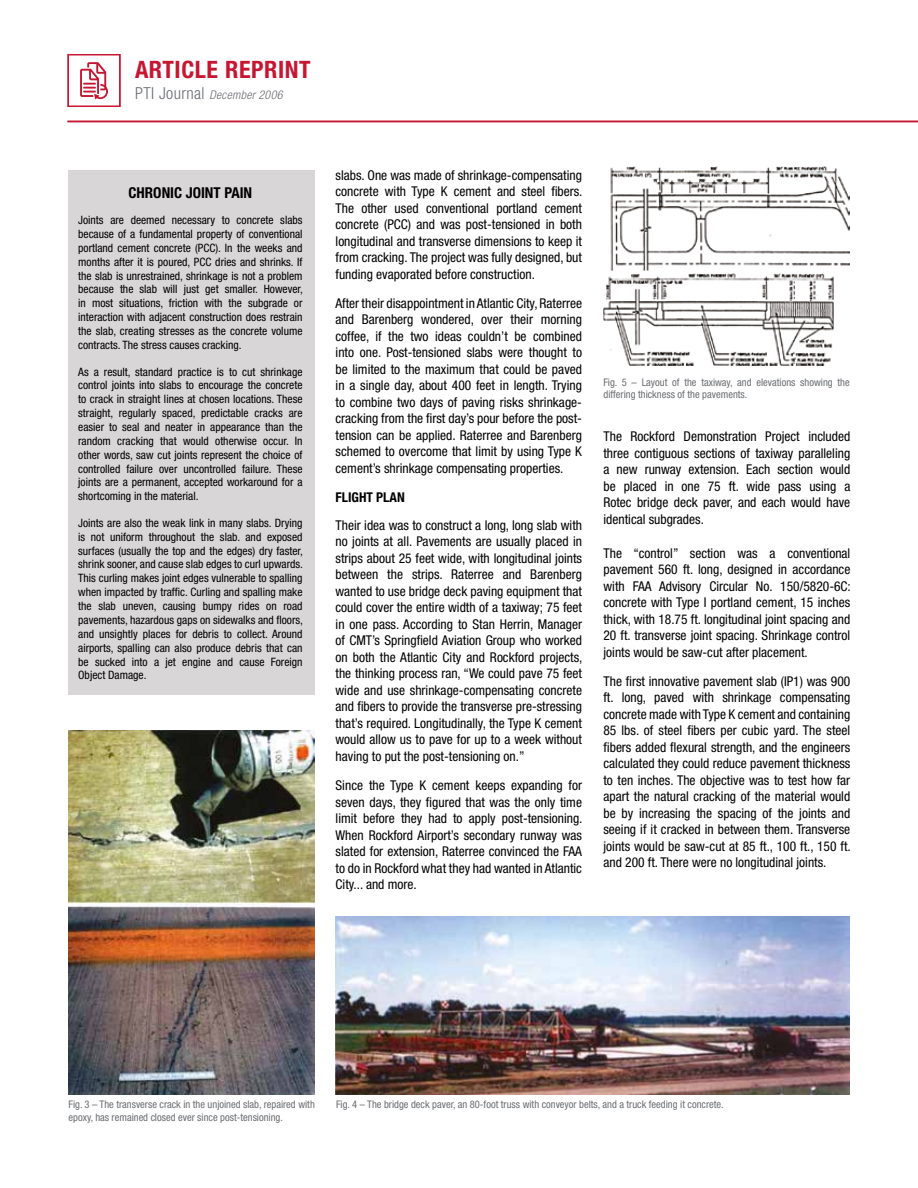
<style>
.page{position:relative;width:918px;height:1188px;background:#fff}
.page>*{position:absolute;margin:0;border:0;box-sizing:border-box;transform-origin:0 0}
.t1{font:700 condensed 24px "Helvetica Neue LT Std";letter-spacing:.025em;color:#c61632}
.t2{font:700 condensed 15px "Helvetica Neue LT Std";color:#000}
.t3{font:condensed 13.5px/16.5px "Helvetica Neue LT Std";color:#000;text-align:justify}
.t4{font:700 condensed 13.5px "Helvetica Neue LT Std";color:#000}
.t5{font:italic 300 condensed 12px "Helvetica Neue LT Std";letter-spacing:.025em;color:#6a6d71}
.t6{font:condensed 11.55px/13.8px "Helvetica Neue LT Std";color:#000;text-align:justify}
.t7{font:condensed 10.5px/12.6px "Helvetica Neue LT Std";color:#6a6d71}
.s1{font-style:normal;font-size:16.5px}
</style>
<div class="page">
<div style="left:68px;top:170px;width:247px;height:525px;background:#d9d6d7"></div>
<img style="left:603px;top:167px;width:247px;height:199px">
<img style="left:336px;top:917px;width:514px;height:178px">
<img style="left:68px;top:730px;width:246px;height:365px">
<hr style="left:68px;top:121px;width:850px;height:1px;background:#c61632">
<div style="left:68px;top:54px;width:53px;height:53px;background:#fff;border:2px solid #c61632"></div>
<svg style="left:80px;top:62px;width:28px;height:37px"></svg>
<h1 class="t1" style="left:135px;top:55px;width:177px">ARTICLE REPRINT</h1>
<p class="t5" style="left:135px;top:88px;width:149px"><span class="s1">PTI Journal</span> December 2006</p>
<p class="t2" style="left:129px;top:183px;width:125px">CHRONIC JOINT PAIN</p>
<p class="t6" style="left:78px;top:213px;width:226px">Joints are deemed necessary to concrete slabs because of a fundamental property of conventional portland cement concrete (PCC). In the weeks and months after it is poured, PCC dries and shrinks. If the slab is unrestrained, shrinkage is not a problem because the slab will just get smaller. However, in most situations, friction with the subgrade or interaction with adjacent construction does restrain the slab, creating stresses as the concrete volume contracts. The stress causes cracking.</p>
<p class="t6" style="left:78px;top:364px;width:226px">As a result, standard practice is to cut shrinkage control joints into slabs to encourage the concrete to crack in straight lines at chosen locations. These straight, regularly spaced, predictable cracks are easier to seal and neater in appearance than the random cracking that would otherwise occur. In other words, saw cut joints represent the choice of controlled failure over uncontrolled failure. These joints are a permanent, accepted workaround for a shortcoming in the material.</p>
<p class="t6" style="left:78px;top:516px;width:226px">Joints are also the weak link in many slabs. Drying is not uniform throughout the slab. and exposed surfaces (usually the top and the edges) dry faster, shrink sooner, and cause slab edges to curl upwards.<br>This curling makes joint edges vulnerable to spalling when impacted by traffic. Curling and spalling make the slab uneven, causing bumpy rides on road pavements, hazardous gaps on sidewalks and floors, and unsightly places for debris to collect. Around airports, spalling can also produce debris that can be sucked into a jet engine and cause Foreign Object Damage.</p>
<p class="t3" style="left:336px;top:167px;width:248px">slabs. One was made of shrinkage-compensating concrete with Type K cement and steel fibers.<br>The other used conventional portland cement concrete (PCC) and was post-tensioned in both longitudinal and transverse dimensions to keep it from cracking. The project was fully designed, but funding evaporated before construction.</p>
<p class="t3" style="left:336px;top:295px;width:248px">After their disappointment in Atlantic City, Raterree and Barenberg wondered, over their morning coffee, if the two ideas couldn’t be combined into one. Post-tensioned slabs were thought to be limited to the maximum that could be paved in a single day, about 400 feet in length. Trying to combine two days of paving risks shrinkage&shy;cracking from the first day’s pour before the post&shy;tension can be applied. Raterree and Barenberg schemed to overcome that limit by using Type K cement’s shrinkage compensating properties.</p>
<p class="t4" style="left:336px;top:489px;width:71px">FLIGHT PLAN</p>
<p class="t3" style="left:336px;top:517px;width:248px">Their idea was to construct a long, long slab with no joints at all. Pavements are usually placed in strips about 25 feet wide, with longitudinal joints between the strips. Raterree and Barenberg wanted to use bridge deck paving equipment that could cover the entire width of a taxiway; 75 feet in one pass. According to Stan Herrin, Manager of CMT’s Springfield Aviation Group who worked on both the Atlantic City and Rockford projects, the thinking process ran, “We could pave 75 feet wide and use shrinkage-compensating concrete and fibers to provide the transverse pre-stressing that’s required. Longitudinally, the Type K cement would allow us to pave for up to a week without having to put the post-tensioning on.”</p>
<p class="t3" style="left:336px;top:777px;width:248px">Since the Type K cement keeps expanding for seven days, they figured that was the only time limit before they had to apply post-tensioning.<br>When Rockford Airport’s secondary runway was slated for extension, Raterree convinced the FAA to do in Rockford what they had wanted in Atlantic City... and more.</p>
<p class="t7" style="left:604px;top:376px;width:248px">Fig. 5 – Layout of the taxiway, and elevations showing the differing thickness of the pavements.</p>
<p class="t3" style="left:604px;top:428px;width:248px">The Rockford Demonstration Project included three contiguous sections of taxiway paralleling a new runway extension. Each section would be placed in one 75 ft. wide pass using a Rotec bridge deck paver, and each would have identical subgrades.</p>
<p class="t3" style="left:604px;top:545px;width:249px">The “control” section was a conventional pavement 560 ft. long, designed in accordance with FAA Advisory Circular No. 150/5820-6C: concrete with Type I portland cement, 15 inches thick, with 18.75 ft. longitudinal joint spacing and 20 ft. transverse joint spacing. Shrinkage control joints would be saw-cut after placement.</p>
<p class="t3" style="left:604px;top:673px;width:249px">The first innovative pavement slab (IP1) was 900 ft. long, paved with shrinkage compensating concrete made with Type K cement and containing 85 lbs. of steel fibers per cubic yard. The steel fibers added flexural strength, and the engineers calculated they could reduce pavement thickness to ten inches. The objective was to test how far apart the natural cracking of the material would be by increasing the spacing of the joints and seeing if it cracked in between them. Transverse joints would be saw-cut at 85 ft., 100 ft., 150 ft. and 200 ft. There were no longitudinal joints.</p>
<p class="t7" style="left:69px;top:1098px;width:248px">Fig. 3 – The transverse crack in the unjoined slab, repaired with</p>
<p class="t7" style="left:336px;top:1098px;width:389px">Fig. 4 – The bridge deck paver, an 80-foot truss with conveyor belts, and a truck feeding it concrete.</p>
<p class="t7" style="left:69px;top:1110px;width:216px">epoxy, has remained closed ever since post-tensioning.</p>
</div>
